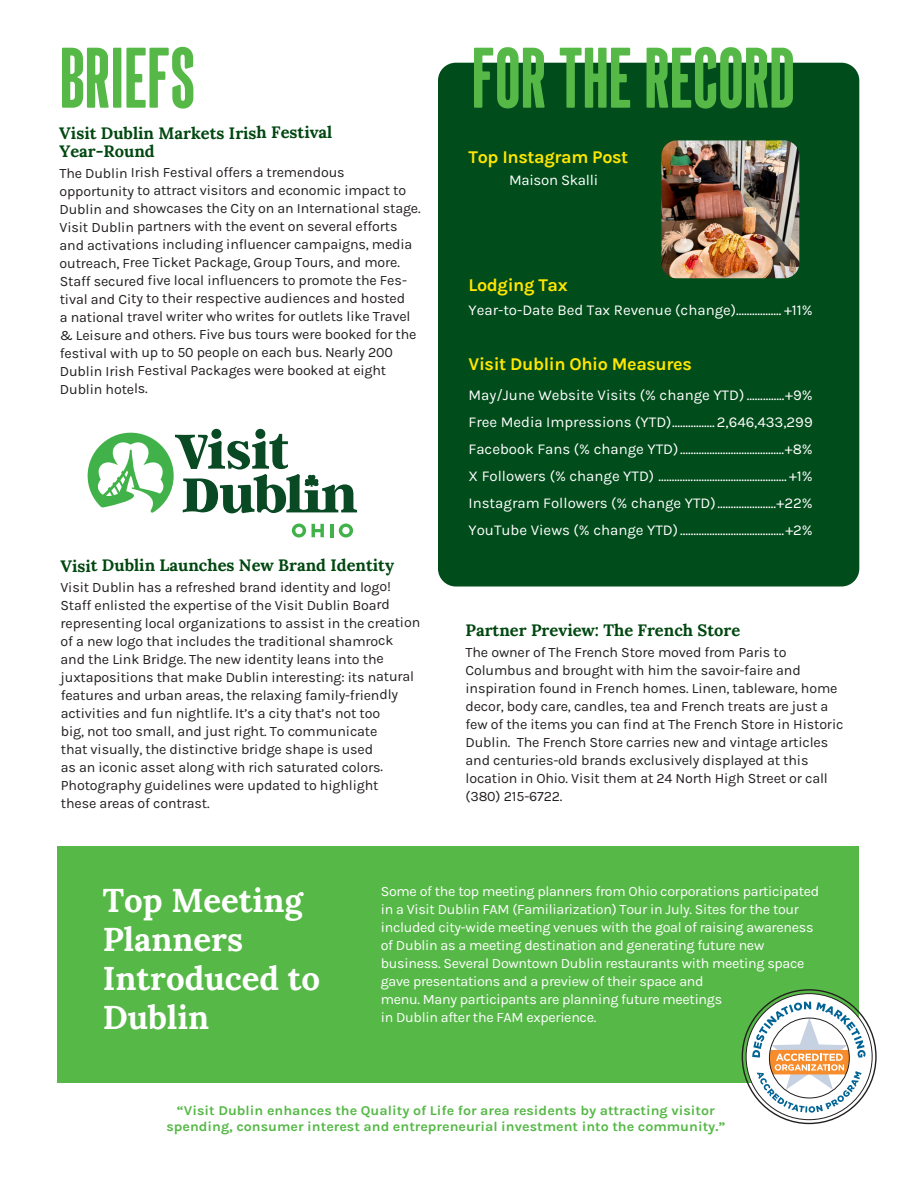
<style>
.page{position:relative;width:918px;height:1188px;background:#fff}
.page>*{position:absolute;margin:0;border:0;box-sizing:border-box;transform-origin:0 0}
.t1{font:72px "Sherman Display";letter-spacing:.02em;color:#56b947}
.t2{font:33px/39px "Lora";color:#fff}
.t3{font:700 18px "Karla";letter-spacing:-.02em;color:#ffe601}
.t4{font:16.5px/18.3px "Lora";letter-spacing:-.005em;color:#004710}
.t5{font:15px "Karla";color:#fff}
.t6{font:15px "Karla";letter-spacing:-.02em;color:#fff}
.t7{font:14.25px/18px "Karla";letter-spacing:-.015em;color:#231f20}
.t8{font:14.25px/18px "Karla";letter-spacing:-.02em;color:#fff}
.t9{font:700 13.5px/16.2px "Karla";color:#56b947;text-align:center;scale:1.05 1}
</style>
<div class="page">
<div style="left:58px;top:846px;width:801px;height:237px;background:#56b947"></div>
<div style="left:438px;top:63px;width:421px;height:523px;background:#004c1b;border-radius:18px"></div>
<svg style="left:88px;top:429px;width:269px;height:84px"></svg>
<svg style="left:292px;top:524px;width:14px;height:14px"></svg>
<svg style="left:312px;top:524px;width:12px;height:13px"></svg>
<hr style="left:330px;top:524px;width:4px;height:13px;background:#41b249">
<svg style="left:339px;top:524px;width:14px;height:14px"></svg>
<img style="left:662px;top:140px;width:137px;height:138px">
<svg style="left:746px;top:994px;width:126px;height:126px"></svg>
<svg style="left:752px;top:1002px;width:114px;height:111px"></svg>
<p class="t1" style="left:61px;top:26px;width:135px">BRIEFS</p>
<p class="t1" style="left:473px;top:26px;width:323px">FOR THE RECORD</p>
<p class="t4" style="left:59px;top:123px;width:275px">Visit Dublin Markets Irish Festival<br>Year-Round</p>
<p class="t7" style="left:59px;top:163px;width:363px">The Dublin Irish Festival offers a tremendous opportunity to attract visitors and economic impact to Dublin and showcases the City on an International stage.<br>Visit Dublin partners with the event on several efforts and activations including influencer campaigns, media outreach, Free Ticket Package, Group Tours, and more.<br>Staff secured five local influencers to promote the Fes&shy;tival and City to their respective audiences and hosted<br>a national travel writer who writes for outlets like Travel &amp; Leisure and others. Five bus tours were booked for the festival with up to 50 people on each bus. Nearly 200<br>Dublin Irish Festival Packages were booked at eight Dublin hotels.</p>
<p class="t4" style="left:60px;top:555px;width:335px">Visit Dublin Launches New Brand Identity</p>
<p class="t7" style="left:60px;top:578px;width:361px">Visit Dublin has a refreshed brand identity and logo!<br>Staff enlisted the expertise of the Visit Dublin Board representing local organizations to assist in the creation of a new logo that includes the traditional shamrock and the Link Bridge. The new identity leans into the juxtapositions that make Dublin interesting: its natural features and urban areas, the relaxing family-friendly activities and fun nightlife. It’s a city that’s not too<br>big, not too small, and just right. To communicate<br>that visually, the distinctive bridge shape is used<br>as an iconic asset along with rich saturated colors.<br>Photography guidelines were updated to highlight<br>these areas of contrast.</p>
<p class="t3" style="left:469px;top:145px;width:161px">Top Instagram Post</p>
<p class="t6" style="left:509px;top:170px;width:91px">Maison Skalli</p>
<p class="t3" style="left:469px;top:273px;width:101px">Lodging Tax</p>
<p class="t5" style="left:469px;top:301px;width:346px">Year-to-Date Bed Tax Revenue (change)................. +11%</p>
<p class="t3" style="left:469px;top:352px;width:225px">Visit Dublin Ohio Measures</p>
<p class="t5" style="left:469px;top:386px;width:346px">May/June Website Visits (% change YTD) ..............+9%</p>
<p class="t5" style="left:469px;top:413px;width:346px">Free Media Impressions (YTD)................ 2,646,433,299</p>
<p class="t5" style="left:469px;top:440px;width:346px">Facebook Fans (% change YTD).......................................+8%</p>
<p class="t5" style="left:469px;top:467px;width:346px">X Followers (% change YTD) ................................................ +1%</p>
<p class="t5" style="left:469px;top:494px;width:346px">Instagram Followers (% change YTD)......................+22%</p>
<p class="t5" style="left:469px;top:521px;width:346px">YouTube Views (% change YTD).......................................+2%</p>
<p class="t4" style="left:466px;top:620px;width:276px">Partner Preview: The French Store</p>
<p class="t7" style="left:466px;top:643px;width:379px">The owner of The French Store moved from Paris to Columbus and brought with him the savoir-faire and inspiration found in French homes. Linen, tableware, home decor, body care, candles, tea and French treats are just a few of the items you can find at The French Store in Historic Dublin. The French Store carries new and vintage articles and centuries-old brands exclusively displayed at this location in Ohio. Visit them at 24 North High Street or call (380) 215-6722.</p>
<p class="t2" style="left:103px;top:879px;width:219px">Top Meeting<br>Planners<br>Introduced to<br>Dublin</p>
<p class="t8" style="left:381px;top:882px;width:440px">Some of the top meeting planners from Ohio corporations participated in a Visit Dublin FAM (Familiarization) Tour in July. Sites for the tour included city-wide meeting venues with the goal of raising awareness of Dublin as a meeting destination and generating future new business. Several Downtown Dublin restaurants with meeting space gave presentations and a preview of their space and<br>menu. Many participants are planning future meetings<br>in Dublin after the FAM experience.</p>
<p class="t9" style="left:166px;top:1102px;width:534px">“Visit Dublin enhances the Quality of Life for area residents by attracting visitor spending, consumer interest and entrepreneurial investment into the community.”</p>
</div>
